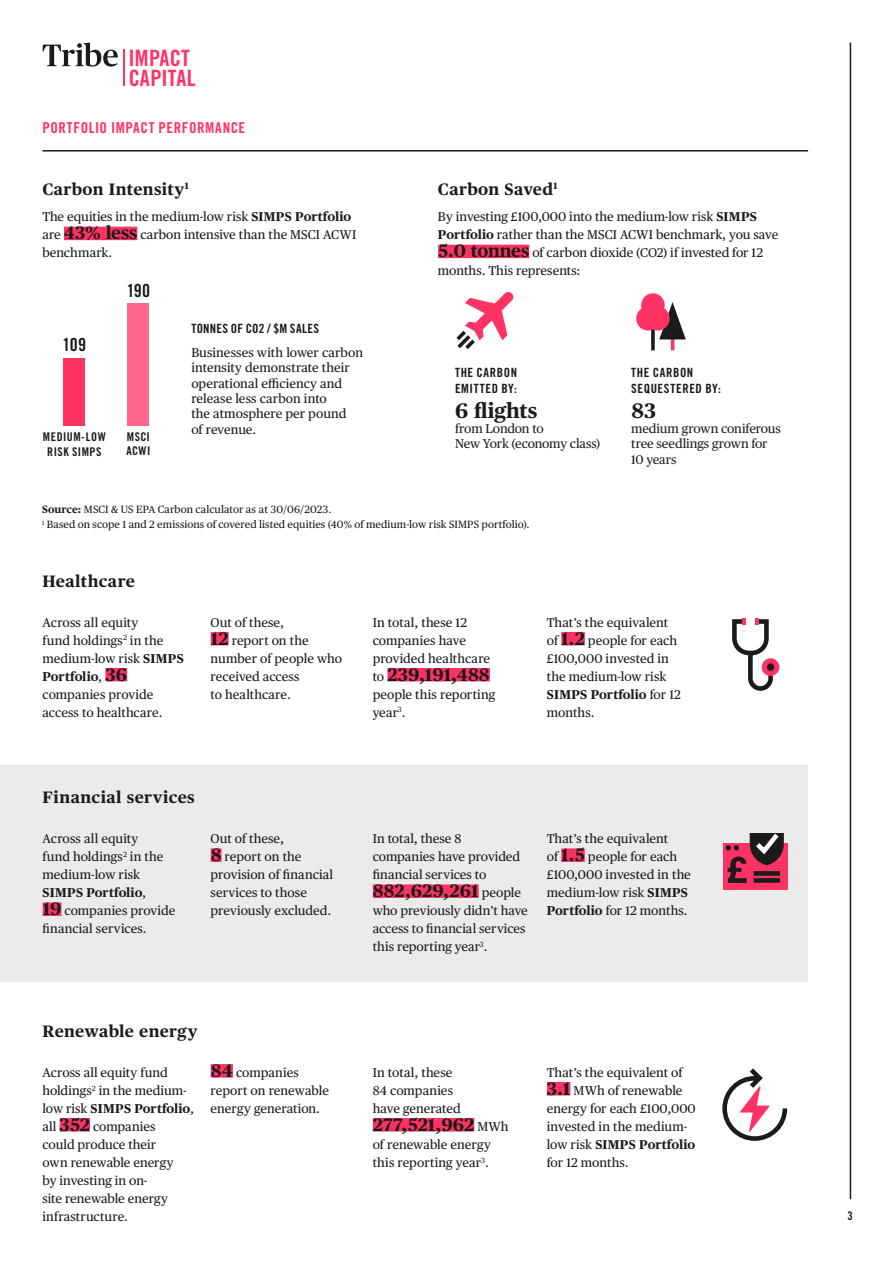
<style>
.page{position:relative;width:893px;height:1263px;background:#fff}
.page>*{position:absolute;margin:0;border:0;box-sizing:border-box;transform-origin:0 0}
.t1{font:22.5px/19.6px "Trade Gothic Bold Cond Twenty";letter-spacing:.005em;color:#ff3264}
.Body_copy{font:700 21px "Publico Text";letter-spacing:-.005em;color:#1b1b1b}
.Body_copy-2{font:700 18px "Publico Text";letter-spacing:.01em;color:#1b1b1b}
.Trade_Gothic{font:18px "Trade Gothic LT Pro Bd Cn 20";letter-spacing:-.015em;color:#1b1b1b}
.Body_copy-3{font:700 16.5px "Publico Text";letter-spacing:.02em;color:#1b1b1b}
.Body_copy-4{font:15px "Trade Gothic LT Pro Bd Cn 20";letter-spacing:.04em;color:#ff3264}
.Body_copy-5{font:12.75px/18px "Publico Text";color:#1b1b1b}
.Body_copy-6{font:12.75px/15.3px "Publico Text";letter-spacing:-.015em;color:#231f20}
.Body_copy-7{font:12.75px/15.3px "Trade Gothic LT Pro Bd Cn 20";letter-spacing:.04em;color:#1b1b1b}
.Graphs_Grey{font:12px/15px "Trade Gothic LT Pro Bd Cn 20";letter-spacing:.045em;color:#1b1b1b;text-align:center}
.Trade_Gothic-2{font:10.5px "Publico Text";letter-spacing:.01em;color:#1b1b1b}
.s1{font-weight:700}
.s2{font-weight:700;font-size:18px}
.s3{color:#231f20}
.s4{font-weight:400;font-size:12.75px}
</style>
<div class="page">
<hr style="left:850px;top:43px;width:1px;height:1156px;background:#1b1b1b">
<svg style="left:43px;top:43px;width:75px;height:24px"></svg>
<hr style="left:124px;top:50px;width:1px;height:36px;background:#ff3264">
<div style="left:0;top:765px;width:808px;height:217px;background:#ebebeb"></div>
<div style="left:64px;top:227px;width:73px;height:13px;background:#ff3264"></div>
<div style="left:438px;top:245px;width:91px;height:13px;background:#ff3264"></div>
<div style="left:64px;top:358px;width:21px;height:67px;background:#ff3264"></div>
<div style="left:128px;top:303px;width:21px;height:122px;background:#ff668c"></div>
<div style="left:105px;top:668px;width:22px;height:13px;background:#ff3264"></div>
<div style="left:211px;top:632px;width:18px;height:13px;background:#ff3264"></div>
<div style="left:387px;top:668px;width:103px;height:13px;background:#ff3264"></div>
<div style="left:561px;top:632px;width:24px;height:13px;background:#ff3264"></div>
<div style="left:43px;top:902px;width:18px;height:14px;background:#ff3264"></div>
<div style="left:211px;top:848px;width:10px;height:14px;background:#ff3264"></div>
<div style="left:373px;top:884px;width:106px;height:14px;background:#ff3264"></div>
<div style="left:561px;top:848px;width:24px;height:14px;background:#ff3264"></div>
<div style="left:60px;top:1118px;width:30px;height:13px;background:#ff3264"></div>
<div style="left:211px;top:1064px;width:22px;height:13px;background:#ff3264"></div>
<div style="left:373px;top:1118px;width:101px;height:13px;background:#ff3264"></div>
<div style="left:547px;top:1082px;width:23px;height:13px;background:#ff3264"></div>
<hr style="left:43px;top:150px;width:764px;height:2px;background:#1b1b1b">
<hr style="left:671px;top:333px;width:3px;height:17px;background:#ff3264">
<svg style="left:659px;top:302px;width:27px;height:37px"></svg>
<svg style="left:651px;top:329px;width:4px;height:21px"></svg>
<div style="left:636px;top:307px;width:24px;height:23px;background:#ff3264;border-radius:50%"></div>
<div style="left:646px;top:307px;width:24px;height:23px;background:#ff3264;border-radius:50%"></div>
<div style="left:641px;top:293px;width:24px;height:24px;background:#ff3264;border-radius:50%"></div>
<svg style="left:456px;top:292px;width:58px;height:57px"></svg>
<div style="left:762px;top:658px;width:17px;height:18px;background:#ff3264;border-radius:50%"></div>
<svg style="left:732px;top:618px;width:43px;height:73px"></svg>
<div style="left:723px;top:843px;width:64px;height:47px;background:#ff3264"></div>
<svg style="left:726px;top:833px;width:58px;height:50px"></svg>
<svg style="left:722px;top:1068px;width:66px;height:73px"></svg>
<h1 class="t1" style="left:129px;top:48px;width:69px">IMPACT<br>CAPITAL</h1>
<p class="Body_copy-4" style="left:43px;top:119px;width:204px">PORTFOLIO IMPACT PERFORMANCE</p>
<p class="Body_copy-3" style="left:42px;top:176px;width:148px">Carbon Intensity<sup>1</sup></p>
<p class="Body_copy-5" style="left:42px;top:207px;width:315px">The equities in the medium-low risk <span class="s1">SIMPS Portfolio </span>are <span class="s2">43% less</span> carbon intensive than the MSCI ACWI benchmark<span class="s3">.</span></p>
<p class="Trade_Gothic" style="left:63px;top:334px;width:25px">109</p>
<p class="Trade_Gothic" style="left:127px;top:279px;width:25px">190</p>
<p class="Graphs_Grey" style="left:43px;top:429px;width:65px">MEDIUM-LOW<br>RISK SIMPS</p>
<p class="Graphs_Grey" style="left:127px;top:430px;width:25px;line-height:13.8px;text-align:left">MSCI<br>ACWI</p>
<p class="Body_copy-7" style="left:191px;top:321px;width:129px">TONNES OF CO2 / $M SALES</p>
<p class="Body_copy-5" style="left:191px;top:344px;width:173px;line-height:15.3px">Businesses with lower carbon intensity demonstrate their operational efficiency and release less carbon into<br>the atmosphere per pound<br>of revenue.</p>
<p class="Body_copy-3" style="left:438px;top:176px;width:121px">Carbon Saved<sup>1</sup></p>
<p class="Body_copy-5" style="left:438px;top:207px;width:342px">By investing £100,000 into the medium-low risk <span class="s1">SIMPS Portfolio</span> rather than the MSCI ACWI benchmark, you save <span class="s2">5.0 tonnes</span> of carbon dioxide (CO2) if invested for 12 months. This represents:</p>
<p class="Body_copy-7" style="left:455px;top:365px;width:64px">THE CARBON<br>EMITTED BY:</p>
<p class="Body_copy" style="left:455px;top:394px;width:84px">6 flights</p>
<p class="Body_copy-6" style="left:455px;top:420px;width:147px">from London to<br>New York (economy class)</p>
<p class="Body_copy-7" style="left:631px;top:365px;width:91px">THE CARBON<br>SEQUESTERED BY:</p>
<p class="Body_copy" style="left:631px;top:394px;width:26px">83</p>
<p class="Body_copy-6" style="left:631px;top:420px;width:151px">medium grown coniferous tree seedlings grown for<br>10 years</p>
<p class="Trade_Gothic-2" style="left:42px;top:502px;width:291px"><span class="s1">Source:</span> MSCI &amp; US EPA Carbon calculator as at 30/06/2023.</p>
<p class="Trade_Gothic-2" style="left:42px;top:517px;width:489px"><sup>1</sup> Based on scope 1 and 2 emissions of covered listed equities (40% of medium-low risk SIMPS portfolio).</p>
<p class="Body_copy-3" style="left:43px;top:568px;width:94px">Healthcare</p>
<p class="Body_copy-5" style="left:43px;top:612px;width:143px">Across all equity<br>fund holdings<sup>2</sup> in the medium-low risk <span class="s1">SIMPS<br>Portfolio</span>, <span class="s2">36 </span>companies provide access to healthcare.</p>
<p class="Body_copy-5" style="left:211px;top:612px;width:133px">Out of these,<br><span class="s2">12</span> report on the number of people who received access<br>to healthcare.</p>
<p class="Body_copy-5" style="left:373px;top:612px;width:119px">In total, these 12 companies have provided healthcare</p>
<p class="Body_copy-2" style="left:373px;top:660px;width:119px"><span class="s4">to</span> 239,191,488</p>
<p class="Body_copy-5" style="left:373px;top:684px;width:124px">people this reporting year<sup>3</sup>.</p>
<p class="Body_copy-5" style="left:547px;top:612px;width:135px">That’s the equivalent of <span class="s2">1.2</span> people for each £100,000 invested in the medium-low risk<br><span class="s1">SIMPS Portfolio</span> for 12 months.</p>
<p class="Body_copy-3" style="left:43px;top:785px;width:154px">Financial services</p>
<p class="Body_copy-5" style="left:43px;top:829px;width:134px">Across all equity<br>fund holdings<sup>2</sup> in the medium-low risk<br><span class="s1">SIMPS Portfolio</span>,<br><span class="s2">19</span> companies provide financial services.</p>
<p class="Body_copy-5" style="left:211px;top:829px;width:124px">Out of these,<br><span class="s2">8</span> report on the provision of financial services to those previously excluded.</p>
<p class="Body_copy-5" style="left:373px;top:829px;width:149px">In total, these 8 companies have provided financial services to</p>
<p class="Body_copy-2" style="left:373px;top:877px;width:150px">882,629,261 <span class="s4">people</span></p>
<p class="Body_copy-5" style="left:373px;top:901px;width:157px">who previously didn’t have access to financial services this reporting year<sup>3</sup>.</p>
<p class="Body_copy-5" style="left:547px;top:829px;width:146px">That’s the equivalent<br>of <span class="s2">1.5</span> people for each £100,000 invested in the medium-low risk <span class="s1">SIMPS<br>Portfolio</span> for 12 months.</p>
<p class="Body_copy-3" style="left:43px;top:1018px;width:156px">Renewable energy</p>
<p class="Body_copy-5" style="left:43px;top:1062px;width:153px">Across all equity fund holdings<sup>2</sup> in the medium&shy;low risk <span class="s1">SIMPS Portfolio</span>, all <span class="s2">352</span> companies<br>could produce their<br>own renewable energy<br>by investing in on-<br>site renewable energy infrastructure.</p>
<p class="Body_copy-5" style="left:211px;top:1062px;width:120px"><span class="s2">84</span> companies report on renewable energy generation.</p>
<p class="Body_copy-5" style="left:373px;top:1062px;width:90px">In total, these<br>84 companies have generated</p>
<p class="Body_copy-2" style="left:373px;top:1110px;width:137px">277,521,962 <span class="s4">MWh</span></p>
<p class="Body_copy-5" style="left:373px;top:1134px;width:120px">of renewable energy this reporting year<sup>3</sup>.</p>
<p class="Body_copy-5" style="left:547px;top:1062px;width:151px">That’s the equivalent of<br><span class="s2">3.1</span> MWh of renewable energy for each £100,000 invested in the medium&shy;low risk <span class="s1">SIMPS Portfolio </span>for 12 months.</p>
<p class="Graphs_Grey" style="left:848px;top:1208px;width:7px">3</p>
</div>
